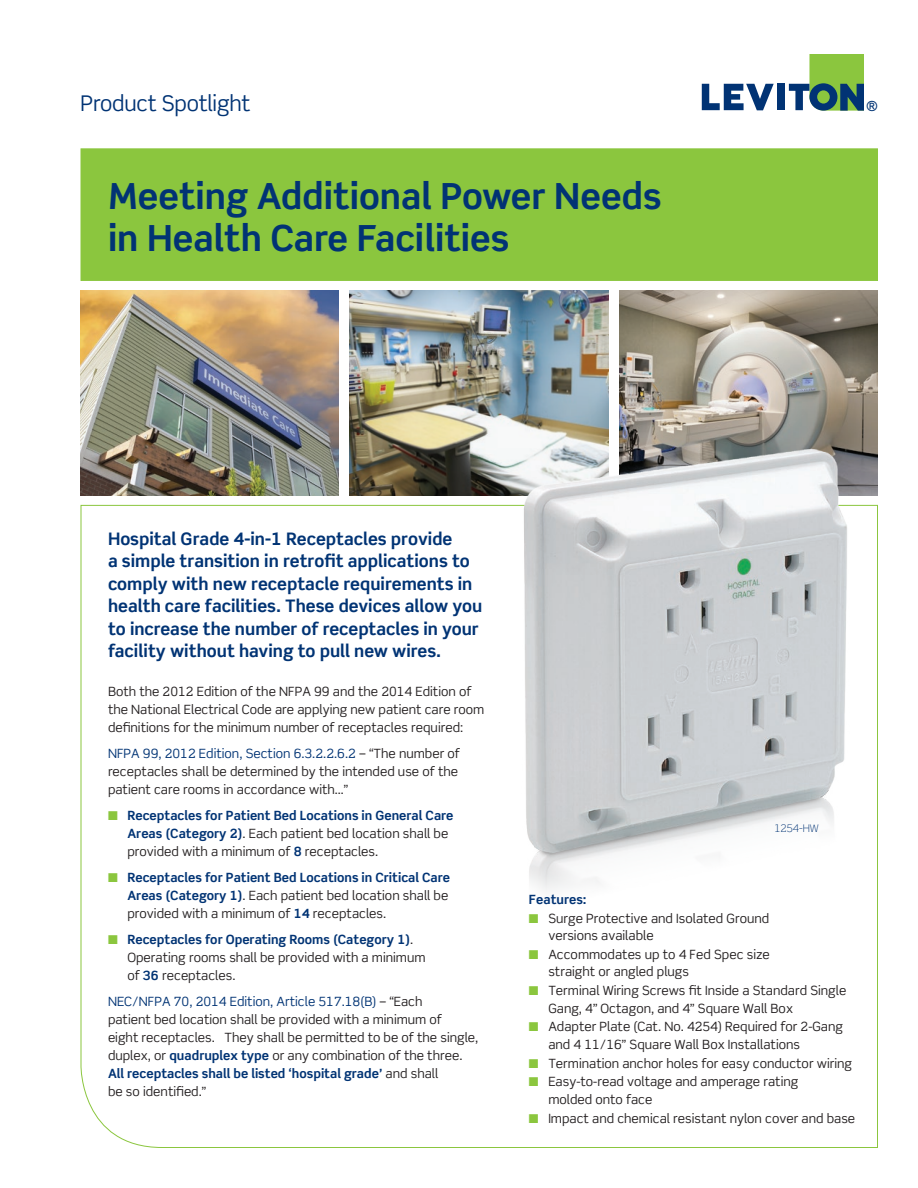
<style>
.page{position:relative;width:918px;height:1188px;background:#fff}
.page>*{position:absolute;margin:0;border:0;box-sizing:border-box;transform-origin:0 0}
.t1{font:700 36px/42px "Scene Std";color:#013374}
.t2{font:21.6px "Scene";letter-spacing:-.01em;color:#013374}
.t3{font:700 17.25px/22.5px "Scene Std";color:#013374}
.t4{font:500 13.8px "Scene Alt";color:#013374}
.t5{font:12.75px/18px "Scene Std";color:#231f20}
.t6{font:700 12.75px/18px "Scene Std";color:#013374}
.t7{font:300 10.5px "Scene Std";color:#013374}
.s1{color:#013374}
.s2{color:#8bc63e}
.s3{font-weight:700;color:#013374}
.s4{font-weight:400;color:#231f20}
</style>
<div class="page">
<svg style="left:80px;top:505px;width:798px;height:643px"></svg>
<div style="left:81px;top:148px;width:797px;height:133px;background:#8bc63e;border:1px solid #8bc63e"></div>
<svg style="left:702px;top:84px;width:72px;height:26px"></svg>
<div style="left:777px;top:84px;width:7px;height:26px;background:#013374"></div>
<svg style="left:789px;top:54px;width:75px;height:57px"></svg>
<img style="left:81px;top:290px;width:258px;height:205px">
<img style="left:619px;top:290px;width:258px;height:205px">
<img style="left:350px;top:290px;width:258px;height:205px">
<img style="left:500px;top:438px;width:362px;height:471px">
<h2 class="t2" style="left:81px;top:89px;width:171px">Product Spotlight</h2>
<h1 class="t1" style="left:108px;top:175px;width:555px">Meeting Additional Power Needs in Health Care Facilities</h1>
<p class="t4" style="left:866px;top:97px;width:13px">®</p>
<p class="t3" style="left:108px;top:527px;width:376px">Hospital Grade 4-in-1 Receptacles provide<br>a simple transition in retrofit applications to comply with new receptacle requirements in health care facilities. These devices allow you to increase the number of receptacles in your facility without having to pull new wires.</p>
<p class="t5" style="left:108px;top:682px;width:378px">Both the 2012 Edition of the NFPA 99 and the 2014 Edition of the National Electrical Code are applying new patient care room definitions for the minimum number of receptacles required:</p>
<p class="t5" style="left:108px;top:744px;width:353px"><span class="s1">NFPA 99, 2012 Edition, Section 6.3.2.2.6.2</span> – “The number of receptacles shall be determined by the intended use of the patient care rooms in accordance with…”</p>
<p class="t5" style="left:127px;top:806px;width:328px;text-indent:-19px"><span class="s2">■</span> <span class="s3">Receptacles for Patient Bed Locations in General Care<br>Areas (Category 2)</span>. Each patient bed location shall be provided with a minimum of <span class="s3">8</span> receptacles.</p>
<p class="t6" style="left:127px;top:868px;width:324px;text-indent:-19px"><span class="s2">■</span> Receptacles for Patient Bed Locations in Critical Care<br>Areas (Category 1)<span class="s4">. Each patient bed location shall be provided with a minimum of</span> 14 <span class="s4">receptacles.</span></p>
<p class="t5" style="left:127px;top:930px;width:300px;text-indent:-19px"><span class="s2">■</span> <span class="s3">Receptacles for Operating Rooms (Category 1)</span>.<br>Operating rooms shall be provided with a minimum of <span class="s3">36</span> receptacles.</p>
<p class="t5" style="left:108px;top:993px;width:372px"><span class="s1">NEC/NFPA 70, 2014 Edition, Article 517.18(B)</span> – “Each<br>patient bed location shall be provided with a minimum of<br>eight receptacles. They shall be permitted to be of the single, duplex, or <span class="s3">quadruplex type</span> or any combination of the three.<br><span class="s3">All receptacles shall be listed ‘hospital grade’</span> and shall<br>be so identified.”</p>
<p class="t7" style="left:774px;top:822px;width:46px">1254-HW</p>
<p class="t6" style="left:529px;top:890px;width:59px">Features:</p>
<p class="t5" style="left:548px;top:910px;width:222px;line-height:17.2px;text-indent:-19px"><span class="s2">■</span> Surge Protective and Isolated Ground versions available</p>
<p class="t5" style="left:548px;top:946px;width:223px;line-height:17.2px;text-indent:-19px"><span class="s2">■</span> Accommodates up to 4 Fed Spec size straight or angled plugs</p>
<p class="t5" style="left:548px;top:982px;width:300px;line-height:17.2px;text-indent:-19px"><span class="s2">■</span> Terminal Wiring Screws fit Inside a Standard Single<br>Gang, 4” Octagon, and 4” Square Wall Box</p>
<p class="t5" style="left:548px;top:1018px;width:296px;line-height:17.2px;text-indent:-19px"><span class="s2">■</span> Adapter Plate (Cat. No. 4254) Required for 2-Gang and 4 11/16” Square Wall Box Installations</p>
<p class="t5" style="left:529px;top:1054px;width:325px"><span class="s2">■</span> Termination anchor holes for easy conductor wiring</p>
<p class="t5" style="left:548px;top:1073px;width:252px;line-height:17.2px;text-indent:-19px"><span class="s2">■</span> Easy-to-read voltage and amperage rating molded onto face</p>
<p class="t5" style="left:529px;top:1109px;width:328px"><span class="s2">■</span> Impact and chemical resistant nylon cover and base</p>
</div>
